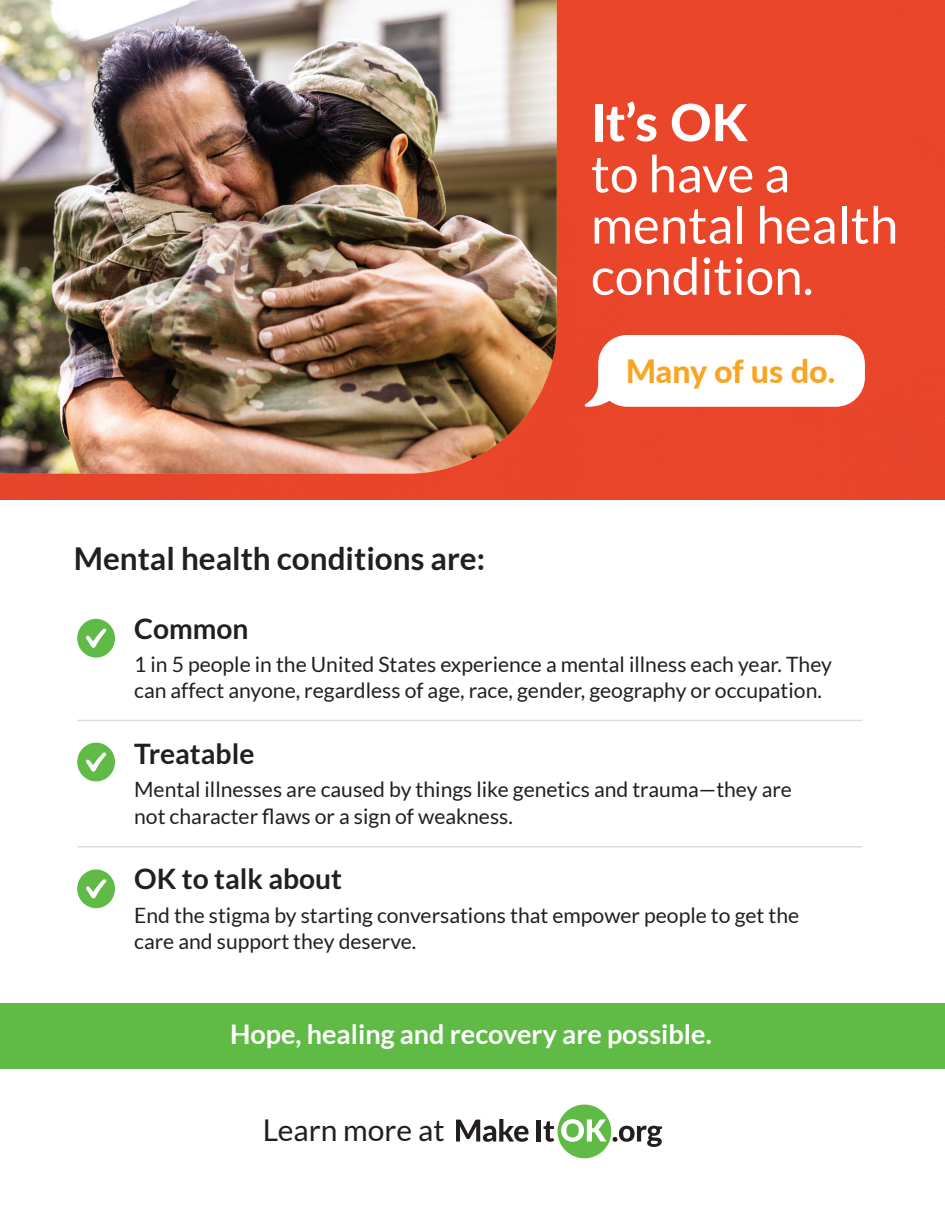
<style>
.page{position:relative;width:945px;height:1215px;background:#fff}
.page>*{position:absolute;margin:0;border:0;box-sizing:border-box;transform-origin:0 0}
.t1{font:51.15px/51.2px "Lato";color:#fff}
.t2{font:800 51.15px "Lato";color:#fff}
.t3{font:800 32.1px "Lato";letter-spacing:-.005em;color:#f9a523}
.t4{font:700 31.5px "Lato";color:#231f20}
.t5{font:30px "Lato";color:#231f20}
.t6{font:700 28.2px "Lato";color:#231f20}
.t7{font:700 27px "Lato";color:#fff}
.t8{font:21.15px/26.8px "Lato";color:#231f20}
</style>
<div class="page">
<div style="left:0;top:0;width:945px;height:500px;background:#ea462a"></div>
<div style="left:0;top:1003px;width:945px;height:65px;background:#60bb46"></div>
<div style="left:558px;top:1105px;width:53px;height:53px;background:#60bb46;border-radius:50%"></div>
<svg style="left:456px;top:1119px;width:73px;height:23px"></svg>
<hr style="left:537px;top:1120px;width:4px;height:22px;background:#231f20">
<svg style="left:543px;top:1121px;width:11px;height:21px"></svg>
<svg style="left:561px;top:1119px;width:46px;height:23px"></svg>
<svg style="left:613px;top:1126px;width:49px;height:21px"></svg>
<svg style="left:584px;top:335px;width:281px;height:72px"></svg>
<div style="left:77px;top:619px;width:38px;height:39px;background:#60bb46;border-radius:50%"></div>
<svg style="left:86px;top:628px;width:20px;height:20px"></svg>
<div style="left:77px;top:743px;width:38px;height:38px;background:#60bb46;border-radius:50%"></div>
<svg style="left:86px;top:752px;width:20px;height:20px"></svg>
<div style="left:77px;top:869px;width:38px;height:39px;background:#60bb46;border-radius:50%"></div>
<svg style="left:86px;top:879px;width:20px;height:19px"></svg>
<hr style="left:77px;top:720px;width:785px;height:1px;background:#dcdddf">
<hr style="left:77px;top:846px;width:785px;height:2px;background:#dcdddf">
<img style="left:0;top:0;width:557px;height:474px">
<h1 class="t2" style="left:591px;top:85px;width:158px">It’s OK</h1>
<h1 class="t1" style="left:591px;top:148px;width:309px">to have a mental health condition.</h1>
<h3 class="t4" style="left:74px;top:540px;width:413px">Mental health conditions are:</h3>
<h2 class="t3" style="left:626px;top:347px;width:211px">Many of us do.</h2>
<h3 class="t6" style="left:134px;top:612px;width:116px">Common</h3>
<p class="t8" style="left:134px;top:650px;width:699px">1 in 5 people in the United States experience a mental illness each year. They can affect anyone, regardless of age, race, gender, geography or occupation.</p>
<h3 class="t6" style="left:134px;top:738px;width:122px">Treatable</h3>
<p class="t8" style="left:134px;top:776px;width:659px">Mental illnesses are caused by things like genetics and trauma—they are not character flaws or a sign of weakness.</p>
<h3 class="t6" style="left:134px;top:863px;width:209px">OK to talk about</h3>
<p class="t8" style="left:134px;top:901px;width:667px">End the stigma by starting conversations that empower people to get the care and support they deserve.</p>
<p class="t7" style="left:230px;top:1018px;width:483px">Hope, healing and recovery are possible.</p>
<h3 class="t5" style="left:263px;top:1114px;width:183px">Learn more at</h3>
</div>
